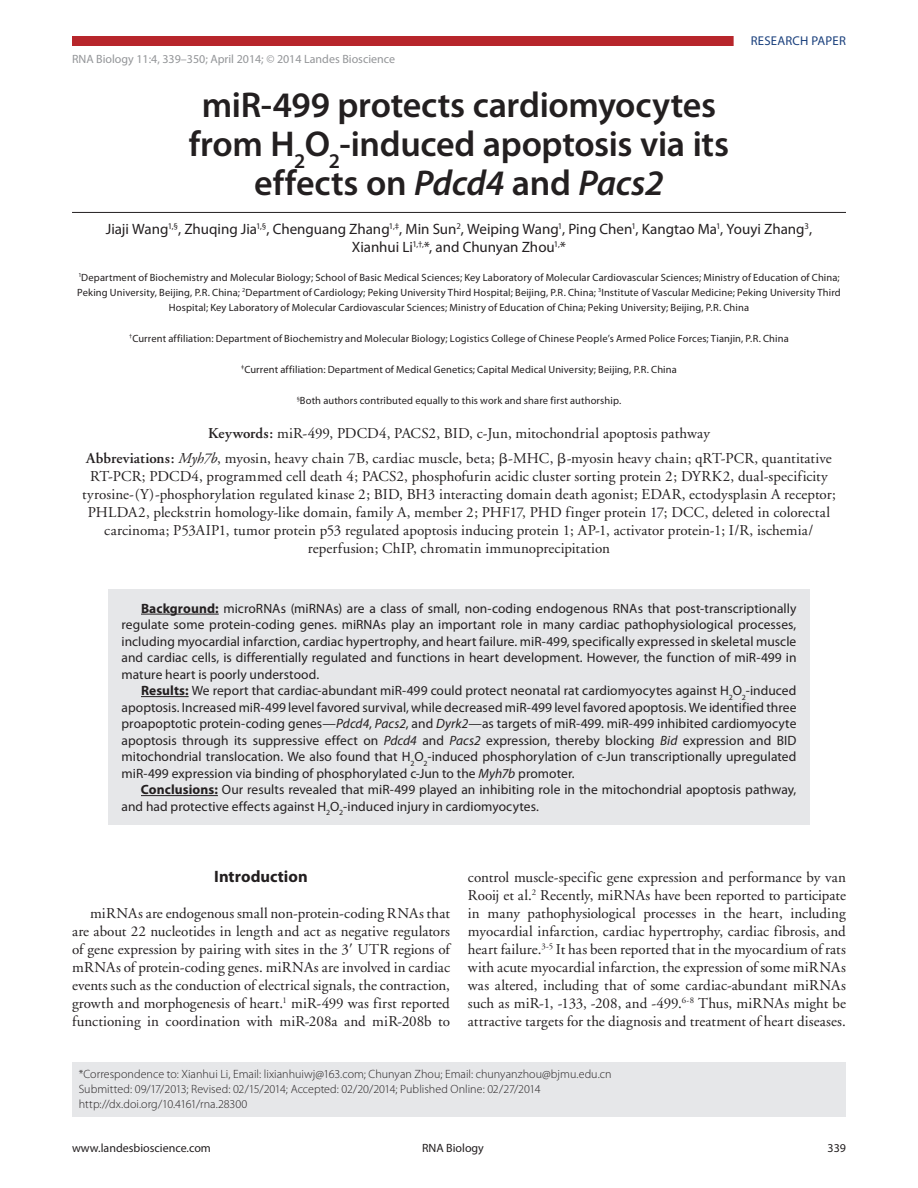
<style>
.page{position:relative;width:918px;height:1188px;background:#fff}
.page>*{position:absolute;margin:0;border:0;box-sizing:border-box;transform-origin:0 0}
.t1{font:600 36px/39px "Myriad Pro";letter-spacing:-.01em;color:#231f20;text-align:center}
.t2{font:700 16.5px "Myriad Pro";color:#231f20}
.t3{font:15px/18px "Adobe Garamond";letter-spacing:.005em;color:#231f20;text-align:justify}
.t4{font:15px/18px "Myriad Pro";color:#231f20;text-align:center}
.t5{font:13.5px/16.5px "Myriad Pro";letter-spacing:.005em;color:#231f20;text-align:justify}
.t6{font:12.75px "Myriad Pro";letter-spacing:.02em;color:#193f7c}
.t7{font:300 12px/15px "Myriad Pro";color:#231f20}
.t8{font:12px "Myriad Pro";color:#939598}
.t9{font:12px "Myriad Pro";color:#231f20}
.t10{font:10.5px/15px "Myriad Pro";letter-spacing:.015em;color:#231f20;text-align:center}
.s1{font-style:italic}
.s2{font-weight:600}
.s3{font-family:"Universal Std Greekw Math Pi"}
.s4{font-weight:700}
</style>
<div class="page">
<div style="left:72px;top:36px;width:774px;height:10px;background:#b7262b"></div>
<svg style="left:733px;top:36px;width:113px;height:10px"></svg>
<div style="left:72px;top:1062px;width:774px;height:55px;background:#e6e7e9"></div>
<hr style="left:72px;top:212px;width:774px;height:1px;background:#231f20">
<div style="left:108px;top:589px;width:702px;height:236px;background:#e6e7e9"></div>
<hr style="left:141px;top:614px;width:78px;height:1px;background:#231f20">
<hr style="left:141px;top:696px;width:48px;height:1px;background:#231f20">
<hr style="left:141px;top:795px;width:77px;height:1px;background:#231f20">
<p class="t8" style="left:72px;top:52px;width:325px">RNA Biology 11:4, 339–350; April 2014; © 2014 Landes Bioscience</p>
<p class="t6" style="left:751px;top:33px;width:94px">Research Paper</p>
<h1 class="t1" style="left:189px;top:85px;width:542px">miR-499 protects cardiomyocytes from H<sub>2</sub>O<sub>2</sub>-induced apoptosis via its effects on <span class="s1">Pdcd4</span> and <span class="s1">Pacs2</span></h1>
<p class="t4" style="left:106px;top:220px;width:708px">Jiaji Wang<sup>1,§</sup>, Zhuqing Jia<sup>1,§</sup>, Chenguang Zhang<sup>1,‡</sup>, Min Sun<sup>2</sup>, Weiping Wang<sup>1</sup>, Ping Chen<sup>1</sup>, Kangtao Ma<sup>1</sup>, Youyi Zhang<sup>3</sup>,<br>Xianhui Li<sup>1,†,</sup>*, and Chunyan Zhou<sup>1,</sup>*</p>
<p class="t10" style="left:77px;top:269px;width:765px"><sup>1</sup>Department of Biochemistry and Molecular Biology; School of Basic Medical Sciences; Key Laboratory of Molecular Cardiovascular Sciences; Ministry of Education of China;<br>Peking University, Beijing, P.R. China; <sup>2</sup>Department of Cardiology; Peking University Third Hospital; Beijing, P.R. China; <sup>3</sup>Institute of Vascular Medicine; Peking University Third<br>Hospital; Key Laboratory of Molecular Cardiovascular Sciences; Ministry of Education of China; Peking University; Beijing, P.R. China</p>
<p class="t10" style="left:129px;top:331px;width:661px"><sup>†</sup>Current affiliation: Department of Biochemistry and Molecular Biology; Logistics College of Chinese People’s Armed Police Forces; Tianjin, P.R. China</p>
<p class="t10" style="left:241px;top:362px;width:437px"><sup>‡</sup>Current affiliation: Department of Medical Genetics; Capital Medical University; Beijing, P.R. China</p>
<p class="t10" style="left:297px;top:393px;width:326px"><sup>§</sup>Both authors contributed equally to this work and share first authorship.</p>
<p class="t3" style="left:86px;top:422px;width:747px;line-height:24.8px;text-align:center"><span class="s2">Keywords:</span> miR-499, PDCD4, PACS2, BID, c-Jun, mitochondrial apoptosis pathway<br><span class="s2">Abbreviations:</span> <span class="s1">Myh7b</span>, myosin, heavy chain 7B, cardiac muscle, beta; <span class="s3">β</span>-MHC, <span class="s3">β</span>-myosin heavy chain; qRT-PCR, quantitative</p>
<p class="t3" style="left:82px;top:468px;width:755px;text-align:center">RT-PCR; PDCD4, programmed cell death 4; PACS2, phosphofurin acidic cluster sorting protein 2; DYRK2, dual-specificity tyrosine-(Y)-phosphorylation regulated kinase 2; BID, BH3 interacting domain death agonist; EDAR, ectodysplasin A receptor; PHLDA2, pleckstrin homology-like domain, family A, member 2; PHF17, PHD finger protein 17; DCC, deleted in colorectal carcinoma; P53AIP1, tumor protein p53 regulated apoptosis inducing protein 1; AP-1, activator protein-1; I/R, ischemia/ reperfusion; ChIP, chromatin immunoprecipitation</p>
<p class="t5" style="left:122px;top:600px;width:677px;text-indent:19px"><span class="s4">Background:</span> microRNAs (miRNAs) are a class of small, non-coding endogenous RNAs that post-transcriptionally regulate some protein-coding genes. miRNAs play an important role in many cardiac pathophysiological processes, including myocardial infarction, cardiac hypertrophy, and heart failure. miR-499, specifically expressed in skeletal muscle and cardiac cells, is differentially regulated and functions in heart development. However, the function of miR-499 in mature heart is poorly understood.</p>
<p class="t5" style="left:121px;top:682px;width:677px;text-indent:20px"><span class="s4">Results:</span> We report that cardiac-abundant miR-499 could protect neonatal rat cardiomyocytes against H <sub>2</sub>O<sub>2</sub>-induced apoptosis. Increased miR-499 level favored survival, while decreased miR-499 level favored apoptosis. We identified three proapoptotic protein-coding genes—<span class="s1">Pdcd4</span>, <span class="s1">Pacs2</span>, and <span class="s1">Dyrk2</span>—as targets of miR-499. miR-499 inhibited cardiomyocyte apoptosis through its suppressive effect on <span class="s1">Pdcd4</span> and <span class="s1">Pacs2</span> expression, thereby blocking <span class="s1">Bid</span> expression and BID mitochondrial translocation. We also found that H <sub>2</sub>O<sub>2</sub>-induced phosphorylation of c-Jun transcriptionally upregulated miR-499 expression via binding of phosphorylated c-Jun to the <span class="s1">Myh7b</span> promoter.</p>
<p class="t5" style="left:122px;top:781px;width:676px;text-indent:19px"><span class="s4">Conclusions:</span> Our results revealed that miR-499 played an inhibiting role in the mitochondrial apoptosis pathway, and had protective effects against H <sub>2</sub>O<sub>2</sub>-induced injury in cardiomyocytes.</p>
<p class="t2" style="left:214px;top:866px;width:95px">Introduction</p>
<p class="t3" style="left:72px;top:905px;width:380px;text-indent:18px">miRNAs are endogenous small non-protein-coding RNAs that are about 22 nucleotides in length and act as negative regulators of gene expression by pairing with sites in the 3<span class="s3">′</span> UTR regions of mRNAs of protein-coding genes. miRNAs are involved in cardiac events such as the conduction of electrical signals, the contraction, growth and morphogenesis of heart.<sup>1</sup> miR-499 was first reported functioning in coordination with miR-208a and miR-208b to</p>
<p class="t3" style="left:468px;top:869px;width:380px">control muscle-specific gene expression and performance by van Rooij et al.<sup>2</sup> Recently, miRNAs have been reported to participate in many pathophysiological processes in the heart, including myocardial infarction, cardiac hypertrophy, cardiac fibrosis, and heart failure.<sup>3-5</sup> It has been reported that in the myocardium of rats with acute myocardial infarction, the expression of some miRNAs was altered, including that of some cardiac-abundant miRNAs such as miR-1, -133, -208, and -499.<sup>6-8</sup> Thus, miRNAs might be attractive targets for the diagnosis and treatment of heart diseases.</p>
<p class="t7" style="left:79px;top:1066px;width:534px">*Correspondence to: Xianhui Li, Email: lixianhuiwj@163.com; Chunyan Zhou; Email: chunyanzhou@bjmu.edu.cn<br>Submitted: 09/17/2013; Revised: 02/15/2014; Accepted: 02/20/2014; Published Online: 02/27/2014 http://dx.doi.org/10.4161/rna.28300</p>
<p class="t9" style="left:72px;top:1141px;width:140px">www.landesbioscience.com</p>
<p class="t9" style="left:422px;top:1141px;width:63px">RNA Biology</p>
<p class="t9" style="left:828px;top:1141px;width:20px">339</p>
</div>
